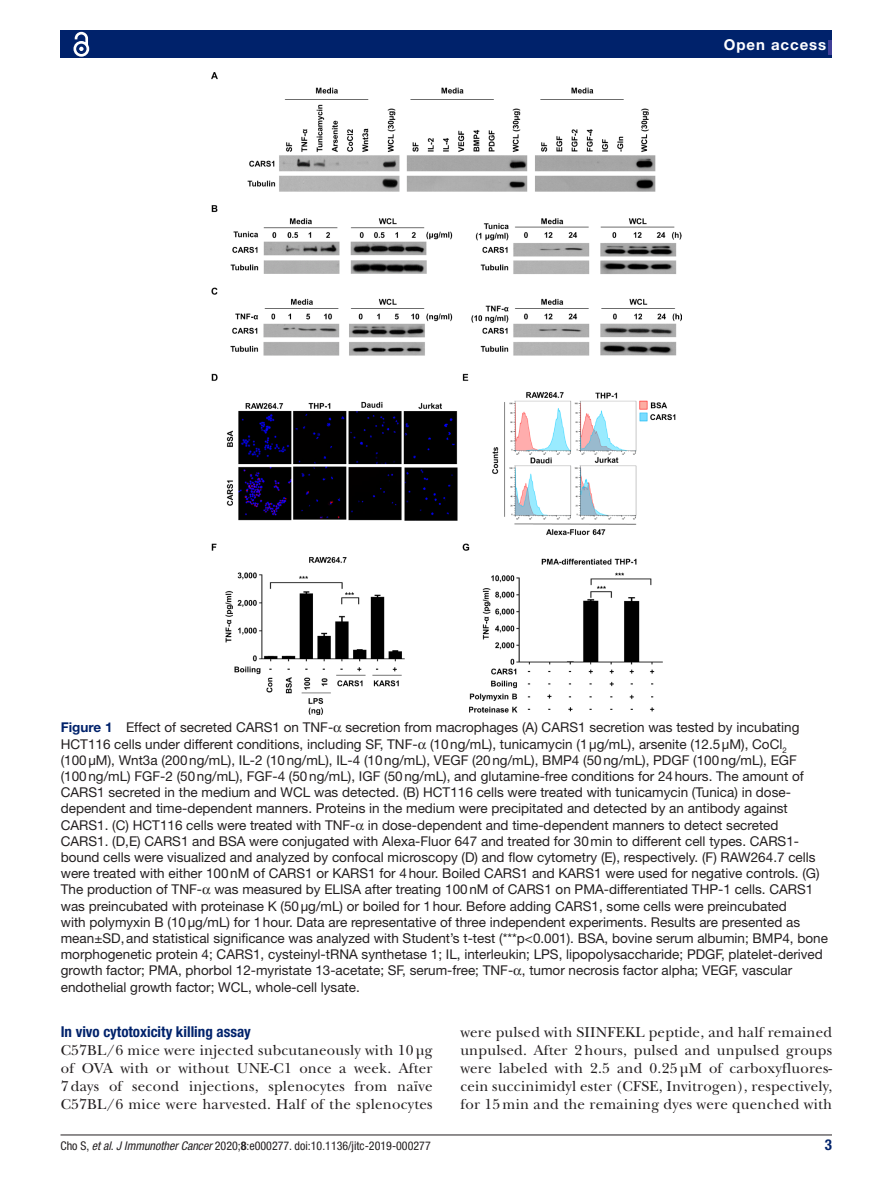
<style>
.page{position:relative;width:893px;height:1191px;background:#fff}
.page>*{position:absolute;margin:0;border:0;box-sizing:border-box;transform-origin:0 0}
.t1{font:15px/18.1px "New Baskerville";letter-spacing:.015em;color:#231f20;text-align:justify}
.t2{font:700 condensed 15px "Helvetica Neue LT Std";color:#00226b}
.t3{font:700 15px "Helvetica Neue LT Std";letter-spacing:.065em;color:#fff}
.t4{font:13.5px/16.2px "Helvetica Neue LT Std";color:#231f20}
.t5{font:condensed 12px "Helvetica Neue LT Std";color:#231f20}
.s1{font-weight:700;color:#00226b}
.s2{font-style:italic}
.s3{font-weight:700}
</style>
<div class="page">
<hr style="left:61px;top:1134px;width:771px;height:1px;background:#231f20">
<div style="left:61px;top:31px;width:771px;height:27px;background:#00226b"></div>
<hr style="left:828px;top:40px;width:4px;height:15px;background:#414099">
<svg style="left:73px;top:31px;width:17px;height:26px"></svg>
<img style="left:211px;top:73px;width:471px;height:641px">
<p class="t3" style="left:724px;top:35px;width:104px">Open access</p>
<p class="t4" style="left:61px;top:719px;width:769px"><span class="s1">Figure 1</span> Effect of secreted CARS1 on TNF- secretion from macrophages (A) CARS1 secretion was tested by incubating HCT116 cells under different conditions, including SF, TNF- (10ng/mL), tunicamycin (1µg/mL), arsenite (12.5µM), CoCl<sub>2 </sub>(100µM), Wnt3a (200ng/mL), IL-2 (10ng/mL), IL-4 (10ng/mL), VEGF (20ng/mL), BMP4 (50ng/mL), PDGF (100ng/mL), EGF (100ng/mL) FGF-2 (50ng/mL), FGF-4 (50ng/mL), IGF (50ng/mL), and glutamine-free conditions for 24hours. The amount of CARS1 secreted in the medium and WCL was detected. (B) HCT116 cells were treated with tunicamycin (Tunica) in dose&shy;dependent and time-dependent manners. Proteins in the medium were precipitated and detected by an antibody against CARS1. (C) HCT116 cells were treated with TNF- in dose-dependent and time-dependent manners to detect secreted CARS1. (D,E) CARS1 and BSA were conjugated with Alexa-Fluor 647 and treated for 30min to different cell types. CARS1- bound cells were visualized and analyzed by confocal microscopy (D) and flow cytometry (E), respectively. (F) RAW264.7 cells were treated with either 100nM of CARS1 or KARS1 for 4hour. Boiled CARS1 and KARS1 were used for negative controls. (G)<br>The production of TNF- was measured by ELISA after treating 100nM of CARS1 on PMA-differentiated THP-1 cells. CARS1 was preincubated with proteinase K (50µg/mL) or boiled for 1hour. Before adding CARS1, some cells were preincubated<br>with polymyxin B (10µg/mL) for 1hour. Data are representative of three independent experiments. Results are presented as mean±SD,and statistical significance was analyzed with Student’s t-test (***p&lt;0.001). BSA, bovine serum albumin; BMP4, bone morphogenetic protein 4; CARS1, cysteinyl-tRNA synthetase 1; IL, interleukin; LPS, lipopolysaccharide; PDGF, platelet-derived growth factor; PMA, phorbol 12-myristate 13-acetate; SF, serum-free; TNF- , tumor necrosis factor alpha; VEGF, vascular endothelial growth factor; WCL, whole-cell lysate.</p>
<p class="t2" style="left:61px;top:1023px;width:192px">In vivo cytotoxicity killing assay</p>
<p class="t1" style="left:61px;top:1041px;width:373px">C57BL/6 mice were injected subcutaneously with 10 µg of OVA with or without UNE-C1 once a week. After 7 days of second injections, splenocytes from naïve C57BL/6 mice were harvested. Half of the splenocytes</p>
<p class="t1" style="left:460px;top:1023px;width:373px">were pulsed with SIINFEKL peptide, and half remained unpulsed. After 2 hours, pulsed and unpulsed groups were labeled with 2.5 and 0.25 µM of carboxyfluores&shy;cein succinimidyl ester (CFSE, Invitrogen), respectively, for 15 min and the remaining dyes were quenched with</p>
<p class="t5" style="left:61px;top:1138px;width:372px">Cho S, <span class="s2">et al</span>. <span class="s2">J Immunother Cancer</span> 2020;<span class="s3">8</span>:e000277. doi:10.1136/jitc-2019-000277</p>
<p class="t2" style="left:825px;top:1135px;width:9px">3</p>
</div>
